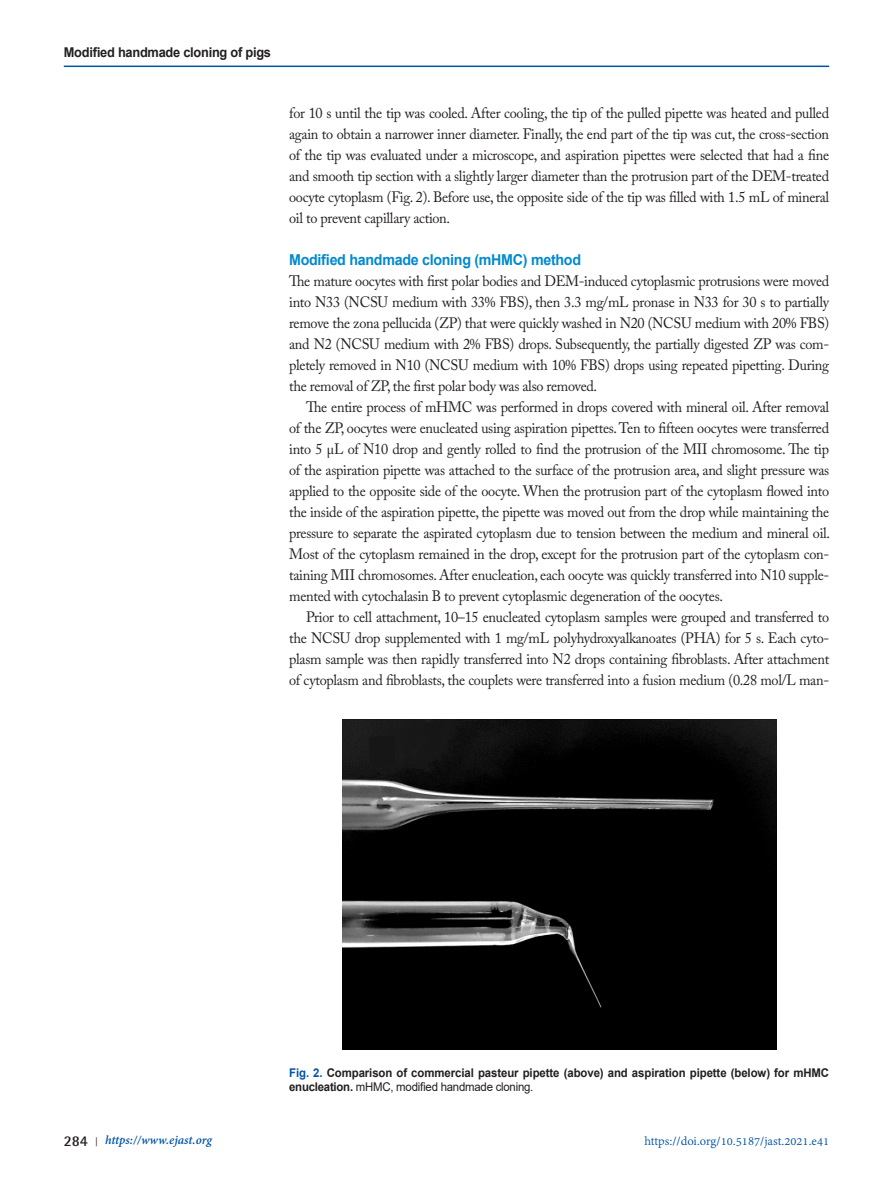
<style>
.page{position:relative;width:893px;height:1191px;background:#fff}
.page>*{position:absolute;margin:0;border:0;box-sizing:border-box;transform-origin:0 0}
.main_text_2nd_more_n{font:15px/21px "Adobe Caslon Pro";letter-spacing:-.02em;color:#231f20;text-align:justify;scale:.95 1}
.heading_2nd{font:700 15px "Arial";letter-spacing:-.02em;color:#0089cf;scale:.95 1}
.t1{font:13.5px "Adobe Devanagari";color:#0154a6}
.t2{font:700 13.5px "Arial";letter-spacing:-.02em;color:#231f20;scale:.95 1}
.t3{font:italic 700 13.5px "Adobe Devanagari";color:#0154a6}
.t4{font:700 12px/14.4px "Arial";letter-spacing:-.005em;color:#231f20;scale:.95 1}
.s1{color:#0154a6}
.s2{font-weight:400}
.s3{font-family:"Rotis Semi Sans Std";font-style:normal;font-size:15px;color:#231f20}
.s4{font-family:"Shonar Bangla";font-style:normal;font-size:12px;color:#231f20}
</style>
<div class="page">
<hr style="left:64px;top:66px;width:765px;height:1px;background:#0154a6">
<img style="left:342px;top:719px;width:434px;height:330px">
<p class="t2" style="left:64px;top:42px;width:220px">Modified handmade cloning of pigs</p>
<p class="main_text_2nd_more_n" style="left:289px;top:102px;width:570px">for 10 s until the tip was cooled. After cooling, the tip of the pulled pipette was heated and pulled again to obtain a narrower inner diameter. Finally, the end part of the tip was cut, the cross-section of the tip was evaluated under a microscope, and aspiration pipettes were selected that had a fine and smooth tip section with a slightly larger diameter than the protrusion part of the DEM-treated oocyte cytoplasm (Fig. 2). Before use, the opposite side of the tip was filled with 1.5 mL of mineral oil to prevent capillary action.</p>
<p class="heading_2nd" style="left:289px;top:249px;width:309px">Modified handmade cloning (mHMC) method</p>
<p class="main_text_2nd_more_n" style="left:289px;top:270px;width:570px">The mature oocytes with first polar bodies and DEM-induced cytoplasmic protrusions were moved into N33 (NCSU medium with 33% FBS), then 3.3 mg/mL pronase in N33 for 30 s to partially remove the zona pellucida (ZP) that were quickly washed in N20 (NCSU medium with 20% FBS) and N2 (NCSU medium with 2% FBS) drops. Subsequently, the partially digested ZP was com&shy;pletely removed in N10 (NCSU medium with 10% FBS) drops using repeated pipetting. During the removal of ZP, the first polar body was also removed.</p>
<p class="main_text_2nd_more_n" style="left:289px;top:396px;width:571px;text-indent:17px">The entire process of mHMC was performed in drops covered with mineral oil. After removal of the ZP, oocytes were enucleated using aspiration pipettes. Ten to fifteen oocytes were transferred into 5 μL of N10 drop and gently rolled to find the protrusion of the MII chromosome. The tip of the aspiration pipette was attached to the surface of the protrusion area, and slight pressure was applied to the opposite side of the oocyte. When the protrusion part of the cytoplasm flowed into the inside of the aspiration pipette, the pipette was moved out from the drop while maintaining the pressure to separate the aspirated cytoplasm due to tension between the medium and mineral oil.<br>Most of the cytoplasm remained in the drop, except for the protrusion part of the cytoplasm con&shy;taining MII chromosomes. After enucleation, each oocyte was quickly transferred into N10 supple&shy;mented with cytochalasin B to prevent cytoplasmic degeneration of the oocytes.</p>
<p class="main_text_2nd_more_n" style="left:289px;top:606px;width:570px;text-indent:17px">Prior to cell attachment, 10–15 enucleated cytoplasm samples were grouped and transferred to the NCSU drop supplemented with 1 mg/mL polyhydroxyalkanoates (PHA) for 5 s. Each cyto&shy;plasm sample was then rapidly transferred into N2 drops containing fibroblasts. After attachment of cytoplasm and fibroblasts, the couplets were transferred into a fusion medium (0.28 mol/L man-</p>
<p class="t4" style="left:289px;top:1065px;width:570px"><span class="s1">Fig. 2.</span> Comparison of commercial pasteur pipette (above) and aspiration pipette (below) for mHMC enucleation. <span class="s2">mHMC, modified handmade cloning.</span></p>
<p class="t3" style="left:64px;top:1132px;width:150px"><span class="s3">284</span> <span class="s4">|</span> https://www.ejast.org</p>
<p class="t1" style="left:644px;top:1133px;width:186px">https://doi.org/10.5187/jast.2021.e41</p>
</div>
